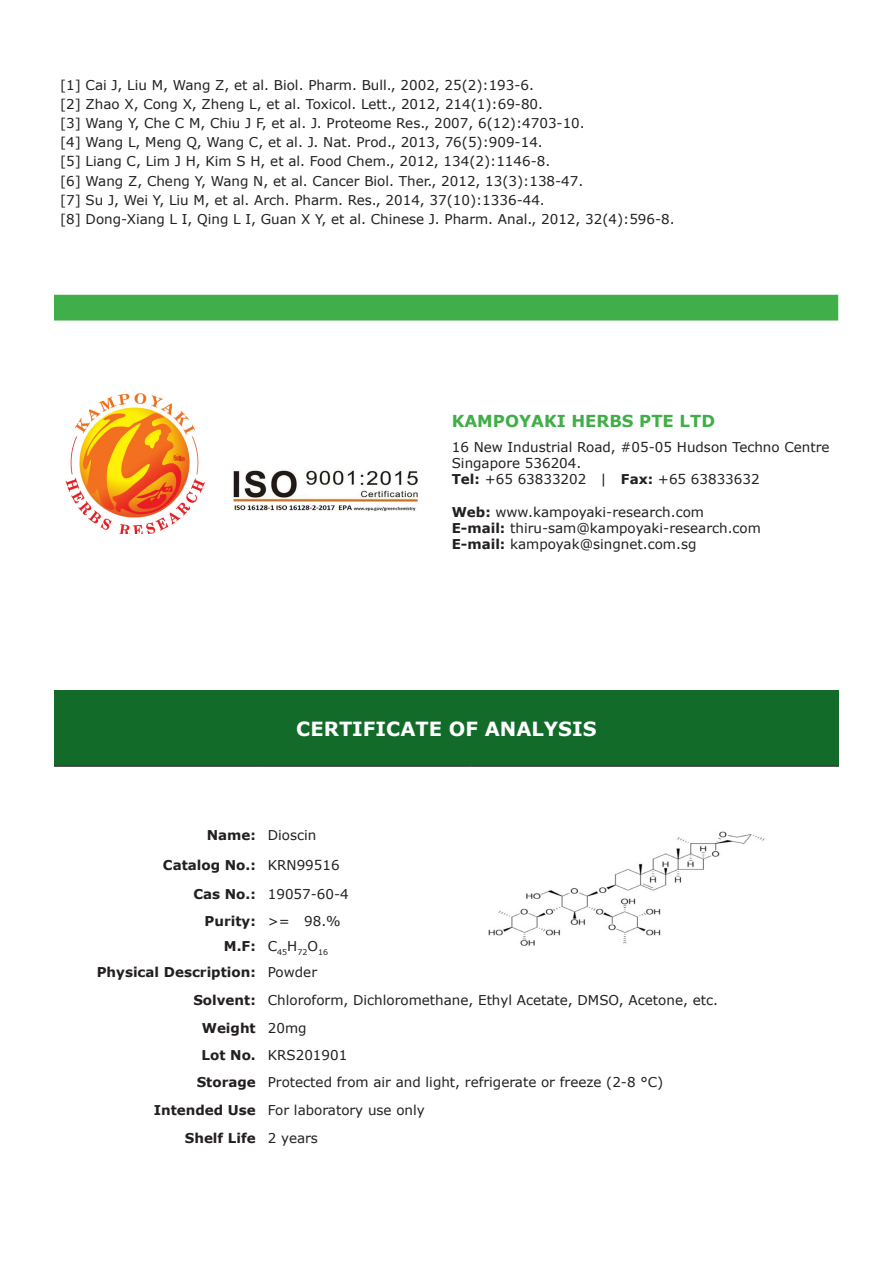
<style>
.page{position:relative;width:893px;height:1263px;background:#fff}
.page>*{position:absolute;margin:0;border:0;box-sizing:border-box;transform-origin:0 0}
.t1{font:700 19.5px "Verdana";color:#fff}
.t2{font:700 16.5px "Verdana";color:#40ae49}
.t3{font:13.5px "Verdana";color:#231f20}
.t4{font:700 13.5px "Verdana";color:#231f20}
.t5{font:7.8px "Verdana";color:#231f20}
.s1{font-weight:700}
</style>
<div class="page">
<div style="left:54px;top:295px;width:784px;height:25px;background:#40ae49"></div>
<img style="left:65px;top:393px;width:140px;height:140px">
<img style="left:232px;top:470px;width:187px;height:41px">
<div style="left:54px;top:690px;width:785px;height:76px;background:#136b29"></div>
<hr style="left:54px;top:766px;width:208px;height:1px;background:#231f20">
<hr style="left:262px;top:766px;width:208px;height:1px;background:#231f20">
<hr style="left:470px;top:766px;width:369px;height:1px;background:#231f20">
<img style="left:488px;top:831px;width:277px;height:115px">
<p class="t3" style="left:60px;top:76px;width:476px">[1] Cai J, Liu M, Wang Z, et al. Biol. Pharm. Bull., 2002, 25(2):193-6.</p>
<p class="t3" style="left:60px;top:95px;width:485px">[2] Zhao X, Cong X, Zheng L, et al. Toxicol. Lett., 2012, 214(1):69-80.</p>
<p class="t3" style="left:60px;top:114px;width:526px">[3] Wang Y, Che C M, Chiu J F, et al. J. Proteome Res., 2007, 6(12):4703-10.</p>
<p class="t3" style="left:60px;top:134px;width:484px">[4] Wang L, Meng Q, Wang C, et al. J. Nat. Prod., 2013, 76(5):909-14.</p>
<p class="t3" style="left:60px;top:153px;width:492px">[5] Liang C, Lim J H, Kim S H, et al. Food Chem., 2012, 134(2):1146-8.</p>
<p class="t3" style="left:60px;top:172px;width:525px">[6] Wang Z, Cheng Y, Wang N, et al. Cancer Biol. Ther., 2012, 13(3):138-47.</p>
<p class="t3" style="left:60px;top:191px;width:486px">[7] Su J, Wei Y, Liu M, et al. Arch. Pharm. Res., 2014, 37(10):1336-44.</p>
<p class="t3" style="left:60px;top:210px;width:616px">[8] Dong-Xiang L I, Qing L I, Guan X Y, et al. Chinese J. Pharm. Anal., 2012, 32(4):596-8.</p>
<p class="t2" style="left:452px;top:410px;width:265px">KAMPOYAKI HERBS PTE LTD</p>
<p class="t3" style="left:452px;top:439px;width:379px">16 New Industrial Road, #05-05 Hudson Techno Centre</p>
<p class="t3" style="left:452px;top:455px;width:131px">Singapore 536204.</p>
<p class="t3" style="left:452px;top:471px;width:309px"><span class="s1">Tel:</span> +65 63833202 | <span class="s1">Fax:</span> +65 63833632</p>
<p class="t3" style="left:452px;top:503px;width:254px"><span class="s1">Web:</span> www.kampoyaki-research.com</p>
<p class="t3" style="left:452px;top:520px;width:311px"><span class="s1">E-mail:</span> thiru-sam@kampoyaki-research.com</p>
<p class="t3" style="left:452px;top:536px;width:246px"><span class="s1">E-mail:</span> kampoyak@singnet.com.sg</p>
<p class="t1" style="left:296px;top:716px;width:302px">CERTIFICATE OF ANALYSIS</p>
<p class="t4" style="left:207px;top:826px;width:51px">Name:</p>
<p class="t3" style="left:268px;top:826px;width:50px">Dioscin</p>
<p class="t4" style="left:163px;top:856px;width:94px">Catalog No.:</p>
<p class="t3" style="left:268px;top:856px;width:73px">KRN99516</p>
<p class="t4" style="left:193px;top:886px;width:64px">Cas No.:</p>
<p class="t3" style="left:268px;top:886px;width:82px">19057-60-4</p>
<p class="t4" style="left:205px;top:912px;width:53px">Purity:</p>
<p class="t3" style="left:268px;top:912px;width:74px">&gt;= 98.%</p>
<p class="t4" style="left:224px;top:937px;width:33px">M.F:</p>
<p class="t5" style="left:268px;top:947px;width:62px"><sup>C</sup>45<sup>H</sup>72<sup>O</sup>16</p>
<p class="t4" style="left:97px;top:963px;width:161px">Physical Description:</p>
<p class="t3" style="left:268px;top:964px;width:51px">Powder</p>
<p class="t4" style="left:193px;top:991px;width:64px">Solvent:</p>
<p class="t3" style="left:268px;top:991px;width:452px">Chloroform, Dichloromethane, Ethyl Acetate, DMSO, Acetone, etc.</p>
<p class="t4" style="left:202px;top:1019px;width:56px">Weight</p>
<p class="t3" style="left:268px;top:1019px;width:40px">20mg</p>
<p class="t4" style="left:202px;top:1046px;width:56px">Lot No.</p>
<p class="t3" style="left:268px;top:1046px;width:81px">KRS201901</p>
<p class="t4" style="left:197px;top:1074px;width:61px">Storage</p>
<p class="t3" style="left:268px;top:1074px;width:397px">Protected from air and light, refrigerate or freeze (2-8 °C)</p>
<p class="t4" style="left:154px;top:1101px;width:104px">Intended Use</p>
<p class="t3" style="left:268px;top:1101px;width:159px">For laboratory use only</p>
<p class="t4" style="left:185px;top:1129px;width:72px">Shelf Life</p>
<p class="t3" style="left:268px;top:1129px;width:52px">2 years</p>
</div>
